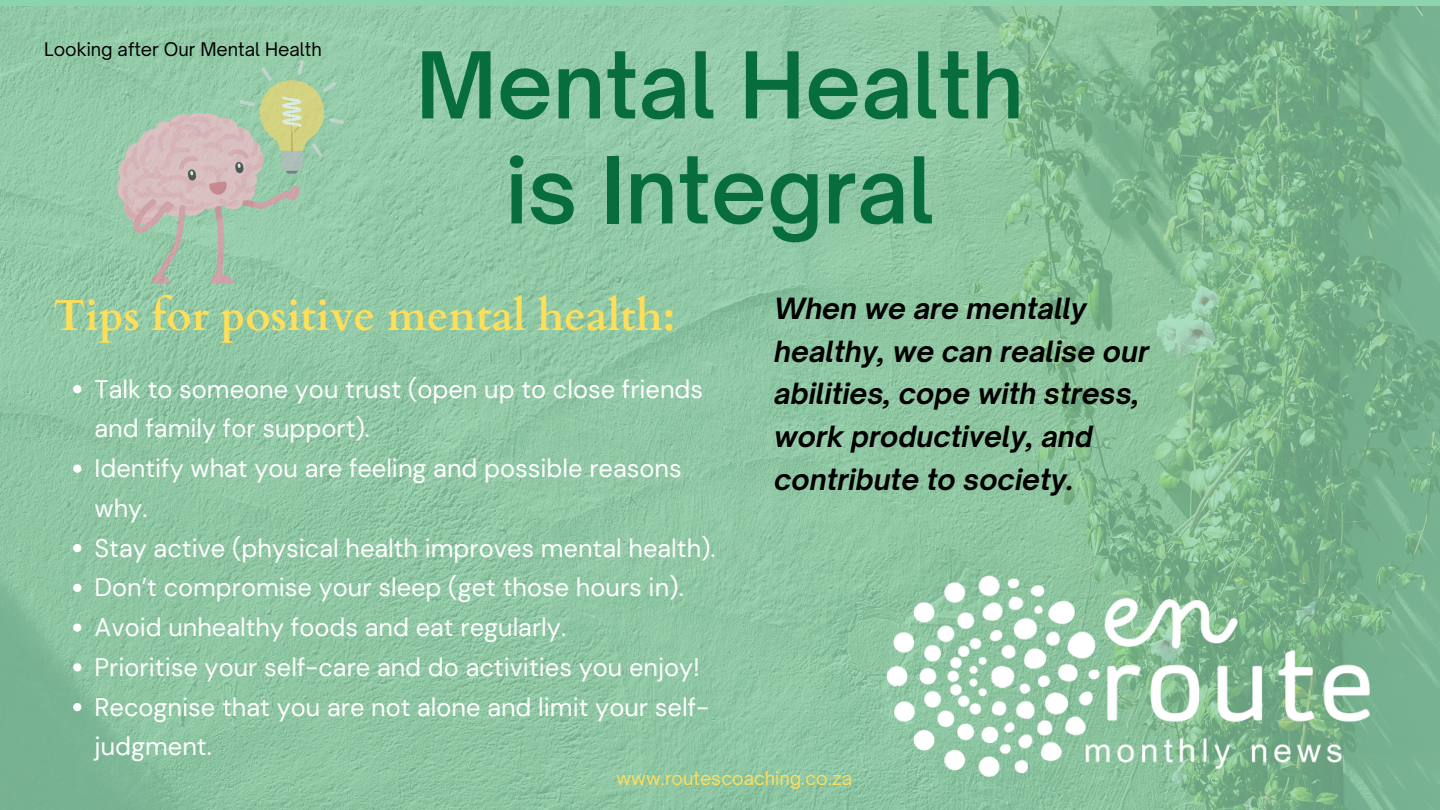
<style>
.page{position:relative;width:1440px;height:810px;background:#fff}
.page>*{position:absolute;margin:0;border:0;box-sizing:border-box;transform-origin:0 0}
.t1{font:600 88px/105px "Open Sauce One";color:#076d3d;text-align:center}
.t2{font:700 43.4px "Cardo";color:#ffde59}
.t3{font:italic 700 28px/42.8px "Open Sauce One";color:#000}
.t4{font:25.4px/39.8px "DM Sans";color:#fefefe}
.t5{font:18px "Open Sauce One";color:#000}
.t6{font:18px "Open Sauce One";color:#ffde59}
</style>
<div class="page">
<img style="left:0;top:6px;width:1440px;height:804px">
<img style="left:878px;top:520px;width:562px;height:290px">
<img style="left:118px;top:60px;width:226px;height:224px">
<svg style="left:73px;top:385px;width:8px;height:8px"></svg>
<svg style="left:73px;top:464px;width:8px;height:9px"></svg>
<svg style="left:73px;top:544px;width:8px;height:8px"></svg>
<svg style="left:73px;top:584px;width:8px;height:8px"></svg>
<svg style="left:73px;top:623px;width:8px;height:9px"></svg>
<svg style="left:73px;top:663px;width:8px;height:8px"></svg>
<svg style="left:73px;top:703px;width:8px;height:8px"></svg>
<p class="t5" style="left:44px;top:38px;width:279px">Looking after Our Mental Health</p>
<p class="t1" style="left:416px;top:32px;width:609px">Mental Health is Integral</p>
<p class="t2" style="left:53px;top:287px;width:623px">Tips for positive mental health:</p>
<p class="t4" style="left:95px;top:369px;width:610px">Talk to someone you trust (open up to close friends and family for support).</p>
<p class="t4" style="left:95px;top:449px;width:589px">Identify what you are feeling and possible reasons why.</p>
<p class="t4" style="left:95px;top:528px;width:622px">Stay active (physical health improves mental health).</p>
<p class="t4" style="left:95px;top:568px;width:591px">Don’t compromise your sleep (get those hours in).</p>
<p class="t4" style="left:95px;top:608px;width:473px">Avoid unhealthy foods and eat regularly.</p>
<p class="t4" style="left:95px;top:647px;width:607px">Prioritise your self-care and do activities you enjoy!</p>
<p class="t4" style="left:95px;top:687px;width:616px">Recognise that you are not alone and limit your self&shy;judgment.</p>
<p class="t6" style="left:617px;top:767px;width:237px">www.routescoaching.co.za</p>
<p class="t3" style="left:774px;top:287px;width:376px">When we are mentally healthy, we can realise our abilities, cope with stress, work productively, and contribute to society.</p>
</div>
